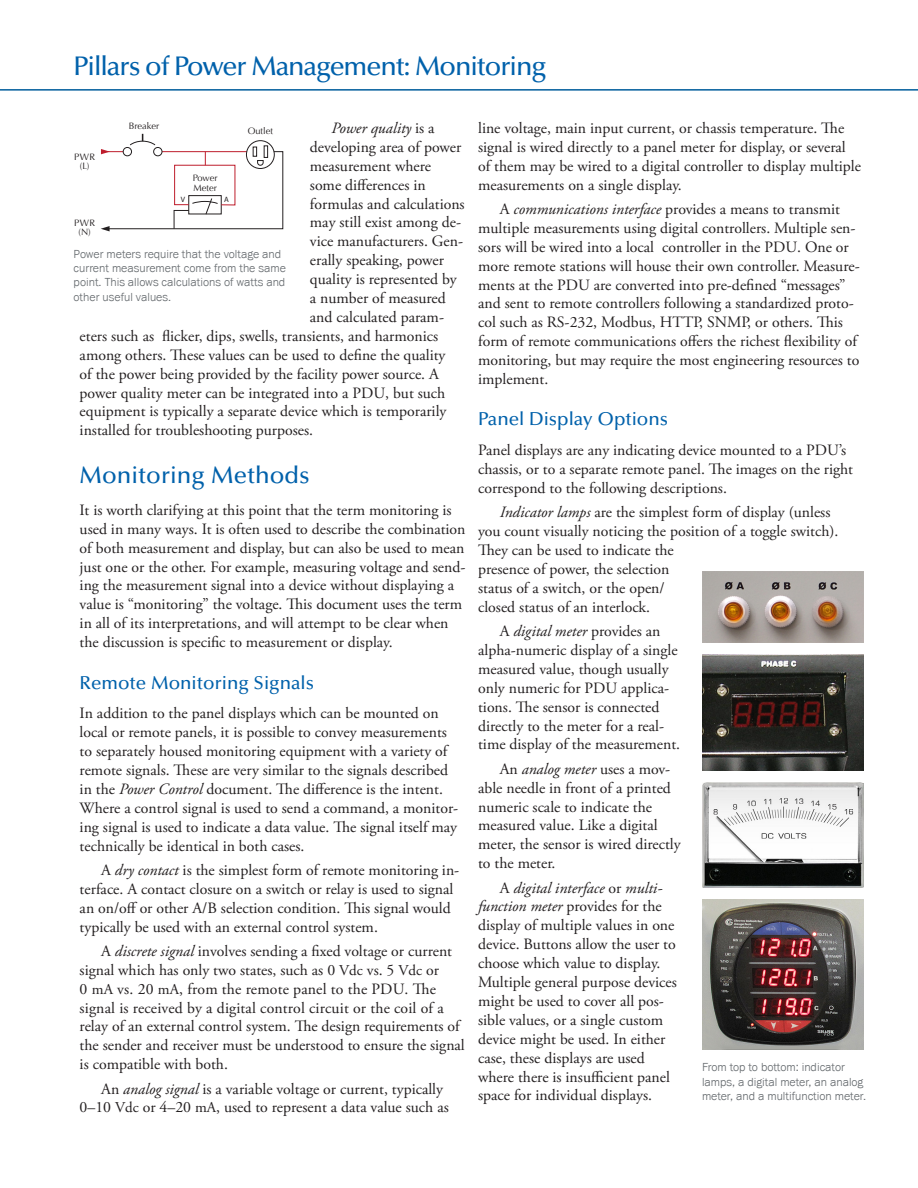
<style>
.page{position:relative;width:918px;height:1188px;background:#fff}
.page>*{position:absolute;margin:0;border:0;box-sizing:border-box;transform-origin:0 0}
.t1{font:500 27px "Optima LT Std";letter-spacing:-.04em;color:#0161ab}
.Section_Title{font:500 24px "Optima LT Std";color:#0161ab}
.Section_SubTitle{font:500 18.75px "Optima LT Std";color:#0161ab}
.Body_Indented{font:15.75px/18.9px "Adobe Garamond Pro";color:#231f20}
.Body_Not_Indented{font:15.75px/18.9px "Adobe Garamond Pro";color:#231f20}
.Body_Indented-2{font:italic 15.75px "Adobe Garamond Pro";color:#231f20}
.t2{font:300 12px/14.4px "Franklin Got URWT";color:#64696d}
.t3{font:9.3px/9.3px "Optima";color:#231f20;text-align:center}
.t4{font:7.8px "Myriad Pro";color:#231f20}
.s1{font-style:italic}
.s2{font-style:normal}
.s3{font-size:15px}
</style>
<div class="page">
<hr style="left:0;top:89px;width:918px;height:2px;background:#005d9c">
<img style="left:702px;top:654px;width:162px;height:116px">
<img style="left:702px;top:782px;width:162px;height:106px">
<img style="left:702px;top:571px;width:162px;height:71px">
<img style="left:702px;top:900px;width:162px;height:149px">
<svg style="left:101px;top:134px;width:183px;height:97px"></svg>
<p class="t1" style="left:74px;top:51px;width:474px">Pillars of Power Management: Monitoring</p>
<p class="Body_Indented" style="left:478px;top:119px;width:384px">line voltage, main input current, or chassis temperature. The signal is wired directly to a panel meter for display, or several of them may be wired to a digital controller to display multiple measurements on a single display.</p>
<p class="Body_Indented" style="left:478px;top:200px;width:383px;text-indent:22px">A <span class="s1">communications interface</span> provides a means to transmit multiple measurements using digital controllers. Multiple sen&shy;sors will be wired into a local controller in the PDU. One or more remote stations will house their own controller. Measure&shy;ments at the PDU are converted into pre-defined “messages” and sent to remote controllers following a standardized proto&shy;col such as RS-232, Modbus, HTTP, SNMP, or others. This form of remote communications offers the richest flexibility of monitoring, but may require the most engineering resources to implement.</p>
<p class="Section_SubTitle" style="left:478px;top:409px;width:192px">Panel Display Options</p>
<p class="Body_Not_Indented" style="left:478px;top:441px;width:377px">Panel displays are any indicating device mounted to a PDU’s chassis, or to a separate remote panel. The images on the right correspond to the following descriptions.</p>
<p class="Body_Indented" style="left:478px;top:503px;width:362px;text-indent:22px"><span class="s1">Indicator lamps</span> are the simplest form of display (unless you count visually noticing the position of a toggle switch).<br>They can be used to indicate the<br>presence of power, the selection<br>status of a switch, or the open/<br>closed status of an interlock.</p>
<p class="Body_Indented" style="left:478px;top:622px;width:204px;text-indent:22px">A <span class="s1">digital meter</span> provides an alpha-numeric display of a single measured value, though usually only numeric for PDU applica&shy;tions. The sensor is connected directly to the meter for a real&shy;time display of the measurement.</p>
<p class="Body_Indented" style="left:478px;top:760px;width:204px;text-indent:22px">An <span class="s1">analog meter</span> uses a mov&shy;able needle in front of a printed numeric scale to indicate the measured value. Like a digital meter, the sensor is wired directly to the meter.</p>
<p class="Body_Indented" style="left:478px;top:879px;width:200px;text-indent:22px">A <span class="s1">digital interface</span> or <span class="s1">multi&shy;function meter</span> provides for the display of multiple values in one device. Buttons allow the user to choose which value to display.<br>Multiple general purpose devices might be used to cover all pos&shy;sible values, or a single custom device might be used. In either case, these displays are used where there is insufficient panel space for individual displays.</p>
<p class="t3" style="left:129px;top:121px;width:32px">Breaker</p>
<p class="Body_Indented-2" style="left:332px;top:118px;width:105px">Power quality <span class="s2">is a</span></p>
<p class="Body_Indented" style="left:310px;top:138px;width:153px">developing area of power</p>
<p class="Body_Indented" style="left:310px;top:157px;width:123px">measurement where</p>
<p class="Body_Indented" style="left:310px;top:176px;width:117px">some differences in</p>
<p class="Body_Indented" style="left:310px;top:195px;width:156px">formulas and calculations</p>
<p class="Body_Indented" style="left:310px;top:214px;width:153px">may still exist among de-</p>
<p class="Body_Indented" style="left:310px;top:232px;width:155px">vice manufacturers. Gen-</p>
<p class="Body_Indented" style="left:310px;top:251px;width:136px">erally speaking, power</p>
<p class="Body_Indented" style="left:310px;top:270px;width:148px">quality is represented by</p>
<p class="Body_Indented" style="left:310px;top:289px;width:137px">a number of measured</p>
<p class="Body_Indented" style="left:310px;top:308px;width:136px">and calculated param-</p>
<p class="Body_Indented" style="left:80px;top:327px;width:360px">eters such as flicker, dips, swells, transients, and harmonics</p>
<p class="Body_Indented" style="left:80px;top:346px;width:367px">among others. These values can be used to define the quality</p>
<p class="Body_Indented" style="left:80px;top:365px;width:361px">of the power being provided by the facility power source. A</p>
<p class="Body_Indented" style="left:80px;top:384px;width:367px">power quality meter can be integrated into a PDU, but such</p>
<p class="Body_Indented" style="left:80px;top:403px;width:368px">equipment is typically a separate device which is temporarily</p>
<p class="Body_Indented" style="left:80px;top:421px;width:235px">installed for troubleshooting purposes.</p>
<p class="Section_Title" style="left:80px;top:462px;width:232px">Monitoring Methods</p>
<p class="Body_Not_Indented" style="left:80px;top:501px;width:387px">It is worth clarifying at this point that the term monitoring is used in many ways. It is often used to describe the combination of both measurement and display, but can also be used to mean just one or the other. For example, measuring voltage and send&shy;ing the measurement signal into a device without displaying a value is “monitoring” the voltage. This document uses the term in all of its interpretations, and will attempt to be clear when the discussion is specific to measurement or display.</p>
<p class="Section_SubTitle" style="left:80px;top:672px;width:236px">Remote Monitoring Signals</p>
<p class="Body_Not_Indented" style="left:80px;top:704px;width:380px">In addition to the panel displays which can be mounted on local or remote panels, it is possible to convey measurements to separately housed monitoring equipment with a variety of remote signals. These are very similar to the signals described in the <span class="s1">Power Control</span> document. The difference is the intent.<br>Where a control signal is used to send a command, a monitor&shy;ing signal is used to indicate a data value. The signal itself may technically be identical in both cases.</p>
<p class="Body_Indented" style="left:80px;top:861px;width:381px;text-indent:22px">A <span class="s1">dry contact</span> is the simplest form of remote monitoring in&shy;terface. A contact closure on a switch or relay is used to signal an on/off or other A/B selection condition. This signal would typically be used with an external control system.</p>
<p class="Body_Indented" style="left:80px;top:942px;width:387px;text-indent:22px">A <span class="s1">discrete signal</span> involves sending a fixed voltage or current signal which has only two states, such as 0 <span class="s3">Vdc</span> vs. 5 <span class="s3">Vdc</span> or<br>0 <span class="s3">mA</span> vs. 20 <span class="s3">mA</span>, from the remote panel to the PDU. The signal is received by a digital control circuit or the coil of a relay of an external control system. The design requirements of the sender and receiver must be understood to ensure the signal is compatible with both.</p>
<p class="Body_Indented" style="left:80px;top:1080px;width:371px;text-indent:22px">An <span class="s1">analog signal</span> is a variable voltage or current, typically<br>0–10 <span class="s3">Vdc</span> or 4–20 <span class="s3">mA</span>, used to represent a data value such as</p>
<p class="t3" style="left:248px;top:126px;width:27px">Outlet</p>
<p class="t3" style="left:74px;top:152px;width:23px">PWR (L)</p>
<p class="t3" style="left:193px;top:174px;width:26px;text-align:left">Power<br>Meter</p>
<p class="t4" style="left:181px;top:194px;width:6px">V</p>
<p class="t4" style="left:224px;top:195px;width:6px">A</p>
<p class="t3" style="left:74px;top:218px;width:23px">PWR (N)</p>
<p class="t2" style="left:74px;top:247px;width:214px">Power meters require that the voltage and current measurement come from the same point. This allows calculations of watts and other useful values.</p>
<p class="t2" style="left:702px;top:1060px;width:166px">From top to bottom: indicator lamps, a digital meter, an analog meter, and a multifunction meter.</p>
</div>
